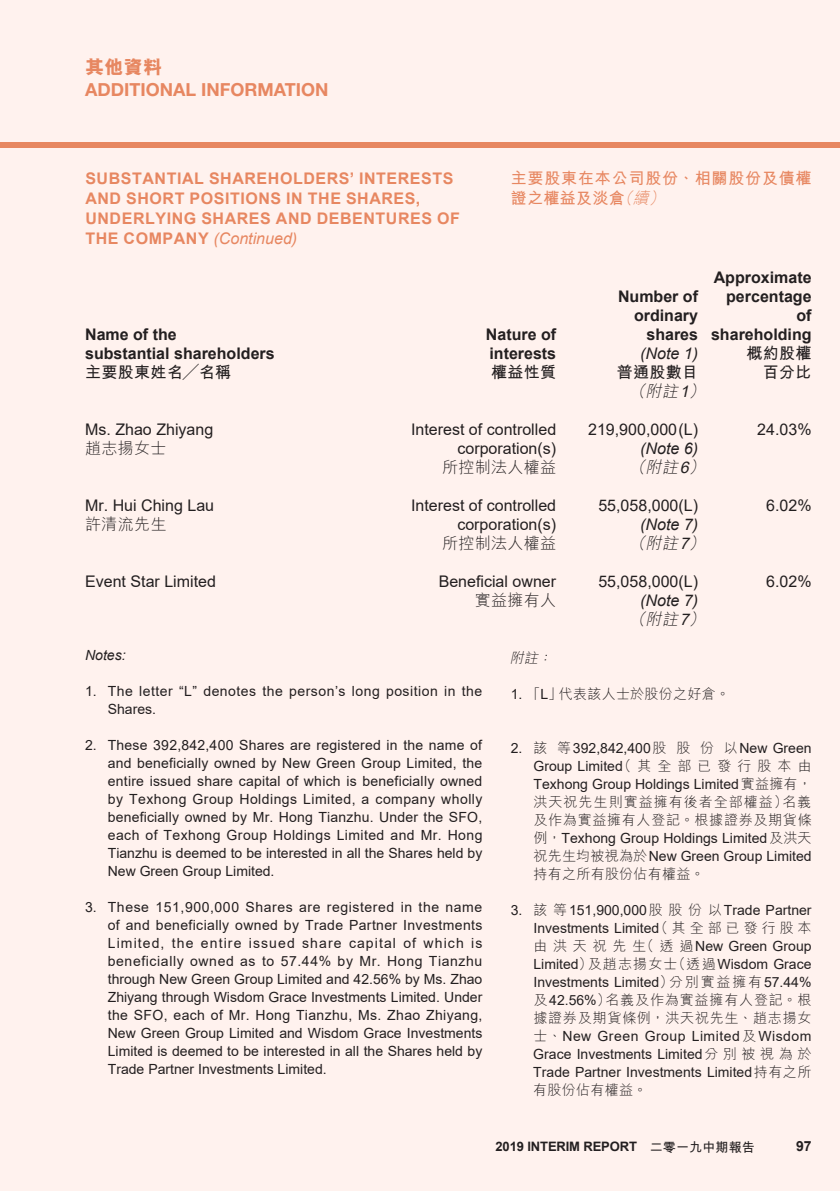
<style>
.page{position:relative;width:840px;height:1191px;background:#fff}
.page>*{position:absolute;margin:0;border:0;box-sizing:border-box;transform-origin:0 0}
.t1{font:800 19px "M Hei HK";color:#e78761}
.t2{font:700 18px "Helvetica Neue LT Std";color:#e78761}
.t3{font:16px/19px "Arial";color:#231f20;text-align:right}
.t4{font:700 16px/20px "Arial";letter-spacing:.035em;color:#e78761}
.t5{font:700 16px/19px "Arial";color:#231f20}
.t6{font:700 16px/19px "M Hei HK";letter-spacing:.02em;color:#231f20}
.t7{font:300 16px "M Hei HK";letter-spacing:.02em;color:#231f20}
.t8{font:italic 16px "Arial";color:#231f20}
.t9{font:700 16px/20px "M Hei HK";letter-spacing:.05em;color:#e78761}
.t10{font:italic 300 16px "M Hei HK";color:#231f20}
.t11{font:14px/18px "Arial";color:#231f20;text-align:justify}
.t12{font:300 14px/18px "M Hei HK";letter-spacing:.05em;color:#231f20}
.t13{font:14px/18px "Arial";letter-spacing:.035em;color:#231f20}
.t14{font:300 14px "M Hei HK";letter-spacing:.02em;color:#231f20}
.t15{font:italic 14px "Arial";color:#231f20}
.t16{font:italic 300 14px "M Hei HK";color:#231f20}
.t17{font:700 14px "Arial";color:#231f20}
.t18{font:700 13px "Arial";letter-spacing:-.01em;color:#231f20}
.s1{font-weight:400;font-style:italic}
.s2{font-weight:300;font-style:italic}
.s3{font-family:"Arial";font-weight:400;font-style:italic}
.s4{font-family:"Arial";font-weight:400}
.s5{font-family:"M Hei HK";font-weight:300}
.s6{font-family:"M Hei HK"}
</style>
<div class="page">
<div style="left:0;top:0;width:839px;height:1191px;background:#fff2ee"></div>
<div style="left:0;top:142px;width:839px;height:5px;background:#e78761"></div>
<h1 class="t1" style="left:85px;top:57px;width:79px">其他資料</h1>
<p class="t2" style="left:85px;top:78px;width:245px">ADDITIONAL INFORMATION</p>
<p class="t4" style="left:85px;top:168px;width:376px">SUBSTANTIAL SHAREHOLDERS’ INTERESTS AND SHORT POSITIONS IN THE SHARES, UNDERLYING SHARES AND DEBENTURES OF THE COMPANY <span class="s1">(Continued)</span></p>
<p class="t9" style="left:510px;top:167px;width:302px">主要股東在本公司股份、相關股份及債權證之權益及淡倉<span class="s2">（續）</span></p>
<p class="t5" style="left:85px;top:325px;width:191px">Name of the<br>substantial shareholders</p>
<p class="t6" style="left:85px;top:361px;width:147px">主要股東姓名╱名稱</p>
<p class="t3" style="left:85px;top:420px;width:130px">Ms. Zhao Zhiyang</p>
<p class="t7" style="left:85px;top:440px;width:83px">趙志揚女士</p>
<p class="t3" style="left:85px;top:496px;width:130px">Mr. Hui Ching Lau</p>
<p class="t7" style="left:85px;top:516px;width:83px">許清流先生</p>
<p class="t5" style="left:485px;top:325px;width:72px">Nature of interests</p>
<p class="t6" style="left:491px;top:361px;width:66px">權益性質</p>
<p class="t3" style="left:411px;top:420px;width:146px">Interest of controlled corporation(s)</p>
<p class="t7" style="left:442px;top:459px;width:115px">所控制法人權益</p>
<p class="t3" style="left:411px;top:495px;width:146px">Interest of controlled corporation(s)</p>
<p class="t7" style="left:442px;top:535px;width:115px">所控制法人權益</p>
<p class="t3" style="left:85px;top:571px;width:132px">Event Star Limited</p>
<p class="t3" style="left:438px;top:571px;width:119px">Beneficial owner</p>
<p class="t7" style="left:474px;top:592px;width:83px">實益擁有人</p>
<p class="t5" style="left:617px;top:287px;width:81px;text-align:right">Number of ordinary shares</p>
<p class="t8" style="left:639px;top:343px;width:59px">(Note 1)</p>
<p class="t6" style="left:629px;top:361px;width:80px;text-indent:-13px">普通股數目<span class="s2">（附註</span><span class="s3">1</span><span class="s2">）</span></p>
<p class="t3" style="left:587px;top:420px;width:111px">219,900,000(L)</p>
<p class="t8" style="left:640px;top:438px;width:59px">(Note 6)</p>
<p class="t10" style="left:629px;top:459px;width:80px">（附註<span class="s4">6</span>）</p>
<p class="t3" style="left:598px;top:495px;width:101px">55,058,000(L)</p>
<p class="t8" style="left:640px;top:514px;width:59px">(Note 7)</p>
<p class="t10" style="left:629px;top:535px;width:80px">（附註<span class="s4">7</span>）</p>
<p class="t3" style="left:598px;top:571px;width:101px">55,058,000(L)</p>
<p class="t8" style="left:639px;top:589px;width:59px">(Note 7)</p>
<p class="t10" style="left:629px;top:610px;width:80px">（附註<span class="s4">7</span>）</p>
<p class="t5" style="left:710px;top:268px;width:102px;text-align:right">Approximate percentage of shareholding</p>
<p class="t6" style="left:746px;top:342px;width:66px;text-align:right">概約股權百分比</p>
<p class="t3" style="left:756px;top:420px;width:56px">24.03%</p>
<p class="t3" style="left:765px;top:495px;width:47px">6.02%</p>
<p class="t3" style="left:765px;top:571px;width:47px">6.02%</p>
<p class="t15" style="left:85px;top:646px;width:42px">Notes:</p>
<p class="t13" style="left:108px;top:682px;width:375px;text-indent:-23px">1. The letter “L” denotes the person’s long position in the<br>Shares.</p>
<p class="t11" style="left:108px;top:736px;width:376px;text-indent:-23px">2. These 392,842,400 Shares are registered in the name of and beneficially owned by New Green Group Limited, the entire issued share capital of which is beneficially owned by Texhong Group Holdings Limited, a company wholly beneficially owned by Mr. Hong Tianzhu. Under the SFO, each of Texhong Group Holdings Limited and Mr. Hong Tianzhu is deemed to be interested in all the Shares held by New Green Group Limited.</p>
<p class="t11" style="left:108px;top:898px;width:376px;text-indent:-23px">3. These 151,900,000 Shares are registered in the name of and beneficially owned by Trade Partner Investments Limited, the entire issued share capital of which is beneficially owned as to 57.44% by Mr. Hong Tianzhu through New Green Group Limited and 42.56% by Ms. Zhao Zhiyang through Wisdom Grace Investments Limited. Under the SFO, each of Mr. Hong Tianzhu, Ms. Zhao Zhiyang, New Green Group Limited and Wisdom Grace Investments Limited is deemed to be interested in all the Shares held by Trade Partner Investments Limited.</p>
<p class="t16" style="left:509px;top:650px;width:47px">附註：</p>
<p class="t14" style="left:510px;top:686px;width:220px"><span class="s4">1.</span> 「<span class="s4">L</span>」代表該人士於股份之好倉。</p>
<p class="t11" style="left:533px;top:738px;width:279px;text-indent:-23px">2. <span class="s5">該 等</span>392,842,400<span class="s5">股 股 份 以</span>New Green Group Limited<span class="s5">（其全部已發行股本由</span>Texhong Group Holdings Limited<span class="s5">實益擁有，</span></p>
<p class="t12" style="left:533px;top:792px;width:279px">洪天祝先生則實益擁有後者全部權益）名義及作為實益擁有人登記。根據證券及期貨條</p>
<p class="t11" style="left:533px;top:828px;width:279px"><span class="s5">例，</span>Texhong Group Holdings Limited<span class="s5">及洪天祝先生均被視為於</span>New Green Group Limited</p>
<p class="t14" style="left:533px;top:866px;width:172px">持有之所有股份佔有權益。</p>
<p class="t11" style="left:533px;top:900px;width:279px;text-indent:-23px">3. <span class="s5">該等</span>151,900,000<span class="s5">股股份以</span>Trade Partner Investments Limited<span class="s5">（其全部已發行股本由洪天祝先生（透過</span>New Green Group Limited<span class="s5">）及趙志揚女士（透過</span>Wisdom Grace Investments Limited<span class="s5">）分別實益擁有</span>57.44%</p>
<p class="t12" style="left:533px;top:990px;width:279px">及<span class="s4">42.56%</span>）名義及作為實益擁有人登記。根據證券及期貨條例，洪天祝先生、趙志揚女</p>
<p class="t11" style="left:533px;top:1026px;width:279px"><span class="s5">士、</span>New Green Group Limited<span class="s5">及</span>Wisdom Grace Investments Limited<span class="s5">分別被視為於</span>Trade Partner Investments Limited<span class="s5">持有之所</span></p>
<p class="t14" style="left:533px;top:1082px;width:115px">有股份佔有權益。</p>
<p class="t18" style="left:495px;top:1137px;width:261px">2019 INTERIM REPORT <span class="s6">二零一九中期報告</span></p>
<p class="t17" style="left:795px;top:1136px;width:17px">97</p>
</div>
